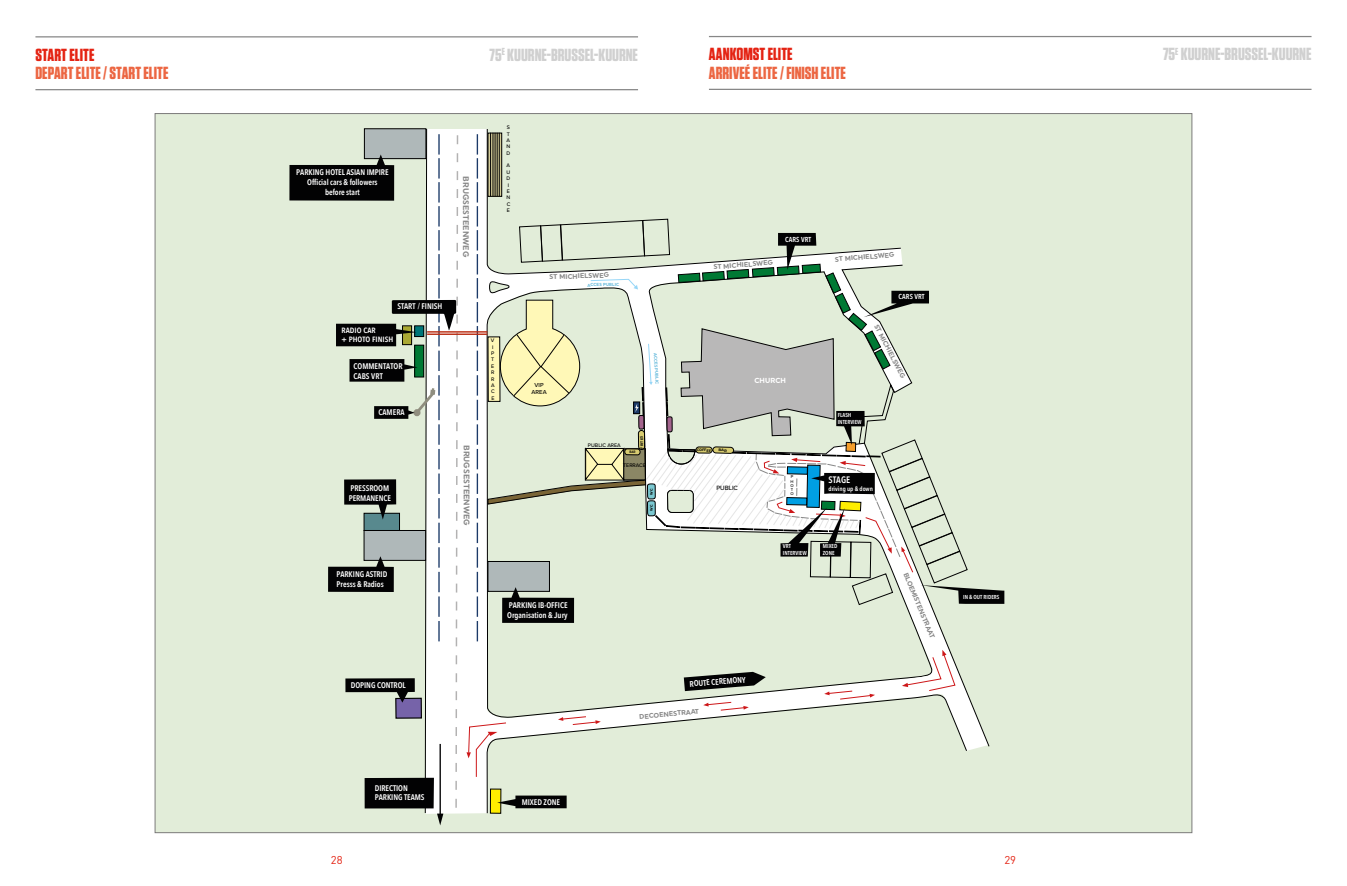
<style>
.page{position:relative;width:1347px;height:886px;background:#fff}
.page>*{position:absolute;margin:0;border:0;box-sizing:border-box;transform-origin:0 0}
.t1{font:700 17.5px "Tungsten";color:#d0d0d0}
.t2{font:700 17.5px "Tungsten";letter-spacing:.005em;color:#ec6642}
.t3{font:700 17.5px "Tungsten";letter-spacing:.005em;color:#e42313}
.t4{font:11.25px "DIN Pro";color:#e42313}
.t5{font:600 9.38px "Avenir Next Condensed";color:#fff}
.t6{font:600 8.12px/9.8px "Avenir Next Condensed";letter-spacing:-.005em;color:#fff}
.t7{font:700 8.12px "Uniform";color:#878787}
.t8{font:600 7.62px/9.1px "Avenir Next Condensed";letter-spacing:.005em;color:#fff;scale:1.07 1}
.t9{font:600 7.25px "Avenir Next Condensed";letter-spacing:.005em;color:#fff}
.t10{font:700 7.25px "Uniform";color:#fff}
.t11{font:700 6.75px "Uniform";color:#878787}
.t12{font:600 6.38px "Avenir Next Condensed";color:#fff}
.t13{font:500 6.38px "Proxima Nova";color:#000}
.t14{font:500 6px/7.2px "Proxima Nova";color:#000;text-align:center}
.t15{font:600 5.75px/6.9px "Avenir Next Condensed";color:#fff}
.t16{font:500 5.38px/6.4px "Proxima Nova";color:#000}
.t17{font:700 4.38px "Uniform";color:#64b9db}
.t18{font:500 4.25px/4.2px "Proxima Nova";color:#000;text-align:justify}
.t19{font:700 3.62px "Uniform";color:#000}
</style>
<div class="page">
<div style="left:155px;top:114px;width:1036px;height:719px;background:#e2edd9"></div>
<div style="left:364px;top:129px;width:62px;height:30px;background:#afb8b9"></div>
<div style="left:364px;top:128px;width:62px;height:31px;border:1px solid #000"></div>
<hr style="left:709px;top:36px;width:602px;height:1px;background:#878787">
<hr style="left:709px;top:89px;width:602px;height:1px;background:#878787">
<hr style="left:35px;top:36px;width:603px;height:1px;background:#878787">
<hr style="left:35px;top:89px;width:603px;height:1px;background:#878787">
<svg style="left:289px;top:134px;width:715px;height:691px"></svg>
<h1 class="t3" style="left:35px;top:45px;width:60px">START ELITE</h1>
<h1 class="t1" style="left:489px;top:45px;width:150px">75<sup>E</sup> KUURNE-BRUSSEL-KUURNE</h1>
<h1 class="t2" style="left:35px;top:64px;width:135px">DEPART ELITE / START ELITE</h1>
<p class="t6" style="left:296px;top:167px;width:94px;text-align:center">PARKING HOTEL ASIAN IMPIRE<br>Official cars &amp; followers<br>before start</p>
<p class="t6" style="left:397px;top:301px;width:46px">START / FINISH</p>
<p class="t8" style="left:341px;top:325px;width:50px">RADIO CAR<br>+ PHOTO FINISH</p>
<p class="t6" style="left:353px;top:361px;width:51px">COMMENTATOR<br>CABS VRT</p>
<p class="t6" style="left:378px;top:407px;width:28px">CAMERA</p>
<p class="t6" style="left:349px;top:483px;width:44px">PRESSROOM<br>PERMANENCE</p>
<p class="t7" style="left:471px;top:176px;width:82px;rotate:90deg">BRUGSESTEENWEG</p>
<p class="t7" style="left:471px;top:445px;width:82px;rotate:90deg">BRUGSESTEENWEG</p>
<p class="t16" style="left:506px;top:124px;width:5px;text-align:justify">S T A N D</p>
<p class="t16" style="left:506px;top:162px;width:5px">A<br>U<br>D<br>I<br>E<br>N<br>C<br>E</p>
<p class="t16" style="left:491px;top:337px;width:5px">V<br>I<br>P<br>T<br>E<br>R<br>R<br>A<br>C<br>E</p>
<p class="t11" style="left:549px;top:273px;width:61px;rotate:-2deg">ST MICHIELSWEG</p>
<p class="t17" style="left:587px;top:282px;width:33px;rotate:-2deg">ACCES PUBLIC</p>
<p class="t14" style="left:531px;top:381px;width:17px">VIP<br>AREA</p>
<p class="t17" style="left:658px;top:352px;width:33px;rotate:86deg">ACCES PUBLIC</p>
<p class="t16" style="left:588px;top:441px;width:34px">PUBLIC AREA</p>
<p class="t19" style="left:639px;top:448px;width:14px;rotate:-91deg">FRITES</p>
<p class="t16" style="left:623px;top:462px;width:24px">TERRACE</p>
<p class="t6" style="left:336px;top:569px;width:52px">PARKING ASTRID<br>Presss &amp; Radios</p>
<p class="t6" style="left:507px;top:600px;width:62px">PARKING IB-OFFICE<br>Organisation &amp; Jury</p>
<h1 class="t3" style="left:709px;top:45px;width:85px">AANKOMST ELITE</h1>
<h1 class="t1" style="left:1163px;top:45px;width:150px">75<sup>E</sup> KUURNE-BRUSSEL-KUURNE</h1>
<h1 class="t2" style="left:709px;top:64px;width:138px">ARRIVEÉ ELITE / FINISH ELITE</h1>
<p class="t11" style="left:713px;top:263px;width:61px;rotate:-5deg">ST MICHIELSWEG</p>
<p class="t9" style="left:785px;top:233px;width:27px">CARS VRT</p>
<p class="t10" style="left:754px;top:376px;width:33px;rotate:-1deg">CHURCH</p>
<p class="t19" style="left:697px;top:448px;width:16px;rotate:2deg">COFFEE</p>
<p class="t13" style="left:716px;top:483px;width:23px">PUBLIC</p>
<p class="t18" style="left:790px;top:474px;width:5px">P H O T O</p>
<p class="t11" style="left:834px;top:255px;width:61px;rotate:-5deg">ST MICHIELSWEG</p>
<p class="t9" style="left:898px;top:291px;width:27px">CARS VRT</p>
<p class="t11" style="left:880px;top:323px;width:61px;rotate:63deg">ST MICHIELSWEG</p>
<p class="t15" style="left:837px;top:412px;width:25px">FLASH<br>INTERVIEW</p>
<p class="t5" style="left:828px;top:472px;width:23px">STAGE</p>
<p class="t12" style="left:828px;top:483px;width:46px">driving up &amp; down</p>
<p class="t15" style="left:783px;top:543px;width:25px">VRT<br>INTERVIEW</p>
<p class="t15" style="left:823px;top:543px;width:16px">MIXED<br>ZONE</p>
<p class="t11" style="left:909px;top:571px;width:72px;rotate:67deg">BLOEMISTENSTRAAT</p>
<p class="t15" style="left:963px;top:593px;width:38px">IN &amp; OUT RIDERS</p>
<p class="t6" style="left:351px;top:679px;width:56px">DOPING CONTROL</p>
<p class="t6" style="left:689px;top:678px;width:58px;rotate:-4deg">ROUTE CEREMONY</p>
<p class="t6" style="left:375px;top:783px;width:51px">DIRECTION<br>PARKING TEAMS</p>
<p class="t6" style="left:522px;top:797px;width:40px">MIXED ZONE</p>
<p class="t11" style="left:639px;top:713px;width:61px;rotate:-6deg">DECOENESTRAAT</p>
<h2 class="t4" style="left:331px;top:852px;width:13px">28</h2>
<h2 class="t4" style="left:1004px;top:852px;width:13px">29</h2>
</div>
